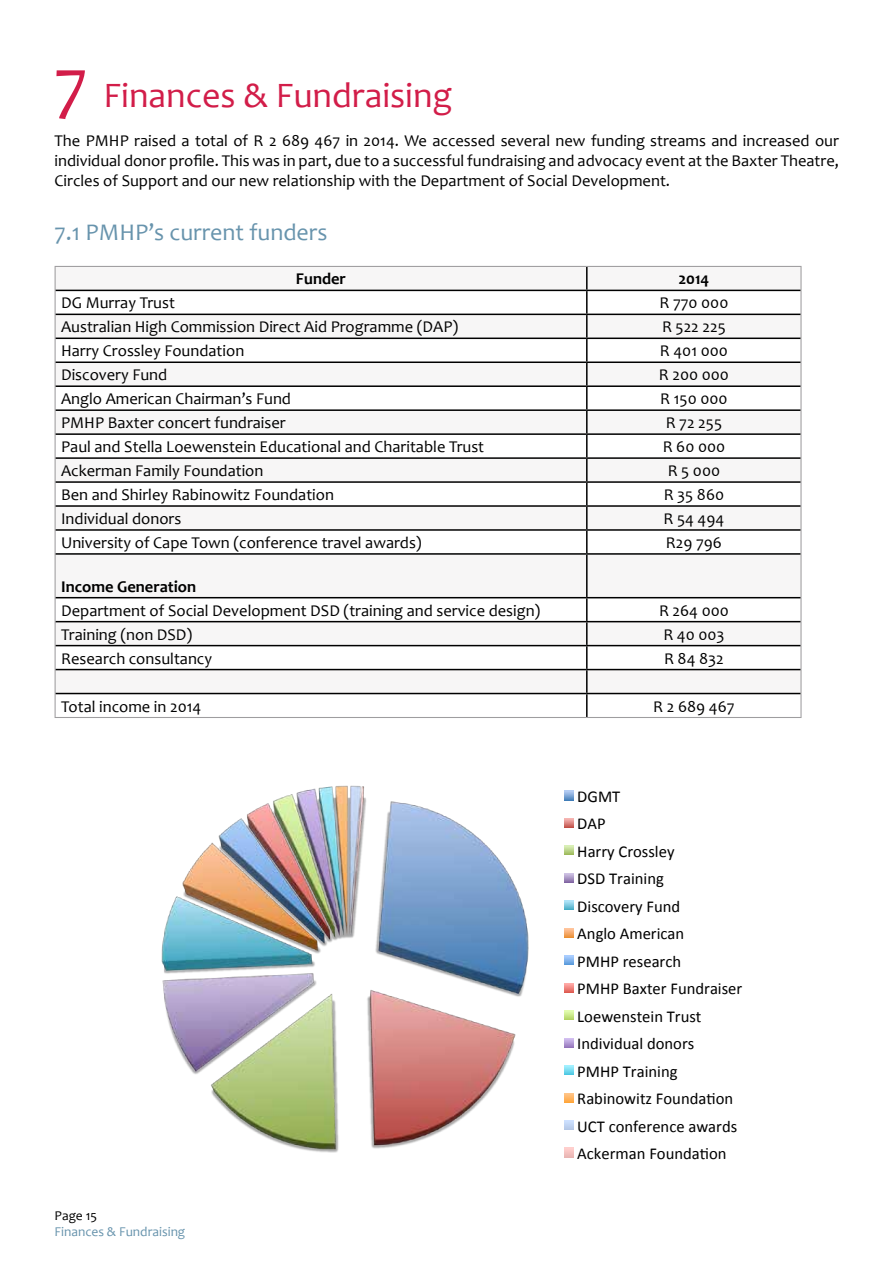
<style>
.page{position:relative;width:893px;height:1263px;background:#fff}
.page>*{position:absolute;margin:0;border:0;box-sizing:border-box;transform-origin:0 0}
.t1{font:36px "Candara";color:#d21d49}
.t2{font:24px "Candara";color:#6894ad}
.t3{font:16.65px/27.5px "Calibri";color:#000}
.t4{font:16.5px/19.8px "Candara";color:#000;text-align:justify}
.t5{font:700 16.5px "Candara";color:#000}
.t6{font:13.5px "Candara";color:#6894ad}
.t7{font:13.5px "Candara";color:#000}
.s1{font-size:72px}
</style>
<div class="page">
<svg style="left:56px;top:289px;width:744px;height:404px;fill:#f7f6f6"></svg>
<hr style="left:55px;top:266px;width:532px;height:1px;background:#9e9d9f">
<hr style="left:587px;top:266px;width:214px;height:1px;background:#9e9d9f">
<svg style="left:55px;top:267px;width:1px;height:287px"></svg>
<svg style="left:800px;top:267px;width:1px;height:287px"></svg>
<hr style="left:55px;top:554px;width:1px;height:44px;background:#9e9d9f">
<hr style="left:800px;top:554px;width:1px;height:44px;background:#9e9d9f">
<svg style="left:55px;top:598px;width:1px;height:119px"></svg>
<svg style="left:800px;top:598px;width:1px;height:119px"></svg>
<hr style="left:55px;top:717px;width:532px;height:1px;background:#9e9d9f">
<hr style="left:587px;top:717px;width:214px;height:1px;background:#9e9d9f">
<hr style="left:586px;top:267px;width:2px;height:23px;background:#000">
<hr style="left:56px;top:290px;width:531px;height:1px;background:#000">
<hr style="left:587px;top:290px;width:213px;height:1px;background:#000">
<hr style="left:586px;top:291px;width:2px;height:23px;background:#000">
<hr style="left:56px;top:314px;width:531px;height:1px;background:#000">
<hr style="left:587px;top:314px;width:213px;height:1px;background:#000">
<hr style="left:586px;top:315px;width:2px;height:23px;background:#000">
<hr style="left:56px;top:338px;width:531px;height:1px;background:#000">
<hr style="left:587px;top:338px;width:213px;height:1px;background:#000">
<hr style="left:586px;top:339px;width:2px;height:22px;background:#000">
<hr style="left:56px;top:361px;width:531px;height:2px;background:#000">
<hr style="left:587px;top:361px;width:213px;height:2px;background:#000">
<hr style="left:586px;top:363px;width:2px;height:22px;background:#000">
<hr style="left:56px;top:385px;width:531px;height:2px;background:#000">
<hr style="left:587px;top:385px;width:213px;height:2px;background:#000">
<hr style="left:586px;top:387px;width:2px;height:22px;background:#000">
<hr style="left:56px;top:409px;width:531px;height:2px;background:#000">
<hr style="left:587px;top:409px;width:213px;height:2px;background:#000">
<hr style="left:586px;top:411px;width:2px;height:22px;background:#000">
<hr style="left:56px;top:433px;width:531px;height:2px;background:#000">
<hr style="left:587px;top:433px;width:213px;height:2px;background:#000">
<hr style="left:586px;top:435px;width:2px;height:22px;background:#000">
<hr style="left:56px;top:457px;width:531px;height:2px;background:#000">
<hr style="left:587px;top:457px;width:213px;height:2px;background:#000">
<hr style="left:586px;top:459px;width:2px;height:22px;background:#000">
<hr style="left:56px;top:481px;width:531px;height:2px;background:#000">
<hr style="left:587px;top:481px;width:213px;height:2px;background:#000">
<hr style="left:586px;top:483px;width:2px;height:22px;background:#000">
<hr style="left:56px;top:505px;width:531px;height:2px;background:#000">
<hr style="left:587px;top:505px;width:213px;height:2px;background:#000">
<hr style="left:586px;top:507px;width:2px;height:22px;background:#000">
<hr style="left:56px;top:529px;width:531px;height:2px;background:#000">
<hr style="left:587px;top:529px;width:213px;height:2px;background:#000">
<hr style="left:586px;top:531px;width:2px;height:22px;background:#000">
<hr style="left:56px;top:553px;width:531px;height:2px;background:#000">
<hr style="left:587px;top:553px;width:213px;height:2px;background:#000">
<hr style="left:586px;top:555px;width:2px;height:42px;background:#000">
<hr style="left:56px;top:597px;width:531px;height:1px;background:#000">
<hr style="left:587px;top:597px;width:213px;height:1px;background:#000">
<hr style="left:586px;top:598px;width:2px;height:23px;background:#000">
<hr style="left:56px;top:621px;width:531px;height:1px;background:#000">
<hr style="left:587px;top:621px;width:213px;height:1px;background:#000">
<hr style="left:586px;top:622px;width:2px;height:23px;background:#000">
<hr style="left:56px;top:645px;width:531px;height:1px;background:#000">
<hr style="left:587px;top:645px;width:213px;height:1px;background:#000">
<hr style="left:586px;top:646px;width:2px;height:23px;background:#000">
<hr style="left:56px;top:669px;width:531px;height:1px;background:#000">
<hr style="left:587px;top:669px;width:213px;height:1px;background:#000">
<hr style="left:586px;top:670px;width:2px;height:23px;background:#000">
<hr style="left:56px;top:693px;width:531px;height:1px;background:#000">
<hr style="left:587px;top:693px;width:213px;height:1px;background:#000">
<hr style="left:586px;top:694px;width:2px;height:23px;background:#000">
<img style="left:161px;top:785px;width:368px;height:368px">
<svg style="left:564px;top:791px;width:9px;height:9px"></svg>
<svg style="left:564px;top:818px;width:9px;height:9px"></svg>
<svg style="left:564px;top:846px;width:9px;height:9px"></svg>
<svg style="left:564px;top:873px;width:9px;height:9px"></svg>
<svg style="left:564px;top:901px;width:9px;height:9px"></svg>
<svg style="left:564px;top:928px;width:9px;height:9px"></svg>
<svg style="left:564px;top:956px;width:9px;height:9px"></svg>
<svg style="left:564px;top:983px;width:9px;height:9px"></svg>
<svg style="left:564px;top:1010px;width:9px;height:10px"></svg>
<svg style="left:564px;top:1038px;width:9px;height:9px"></svg>
<svg style="left:564px;top:1065px;width:9px;height:10px"></svg>
<svg style="left:564px;top:1093px;width:9px;height:9px"></svg>
<svg style="left:564px;top:1120px;width:9px;height:9px"></svg>
<svg style="left:564px;top:1148px;width:9px;height:9px"></svg>
<h1 class="t1" style="left:54px;top:73px;width:400px"><span class="s1">7</span> Finances &amp; Fundraising</h1>
<p class="t4" style="left:55px;top:131px;width:786px">The PMHP raised a total of R 2 689 467 in 2014. We accessed several new funding streams and increased our individual donor profile. This was in part, due to a successful fundraising and advocacy event at the Baxter Theatre, Circles of Support and our new relationship with the Department of Social Development.</p>
<h2 class="t2" style="left:55px;top:217px;width:274px">7.1 PMHP’s current funders</h2>
<p class="t5" style="left:296px;top:269px;width:51px">Funder</p>
<p class="t5" style="left:678px;top:269px;width:33px">2014</p>
<p class="t4" style="left:61px;top:293px;width:115px">DG Murray Trust</p>
<p class="t4" style="left:659px;top:293px;width:70px">R 770 000</p>
<p class="t4" style="left:61px;top:317px;width:399px">Australian High Commission Direct Aid Programme (DAP)</p>
<p class="t4" style="left:662px;top:317px;width:65px">R 522 225</p>
<p class="t4" style="left:61px;top:341px;width:185px">Harry Crossley Foundation</p>
<p class="t4" style="left:660px;top:341px;width:69px">R 401 000</p>
<p class="t4" style="left:61px;top:365px;width:108px">Discovery Fund</p>
<p class="t4" style="left:659px;top:365px;width:72px">R 200 000</p>
<p class="t4" style="left:61px;top:389px;width:231px">Anglo American Chairman’s Fund</p>
<p class="t4" style="left:660px;top:389px;width:69px">R 150 000</p>
<p class="t4" style="left:61px;top:413px;width:226px">PMHP Baxter concert fundraiser</p>
<p class="t4" style="left:666px;top:413px;width:58px">R 72 255</p>
<p class="t4" style="left:61px;top:437px;width:425px">Paul and Stella Loewenstein Educational and Charitable Trust</p>
<p class="t4" style="left:663px;top:437px;width:64px">R 60 000</p>
<p class="t4" style="left:61px;top:461px;width:204px">Ackerman Family Foundation</p>
<p class="t4" style="left:668px;top:461px;width:54px">R 5 000</p>
<p class="t4" style="left:61px;top:485px;width:274px">Ben and Shirley Rabinowitz Foundation</p>
<p class="t4" style="left:664px;top:485px;width:62px">R 35 860</p>
<p class="t4" style="left:61px;top:509px;width:122px">Individual donors</p>
<p class="t4" style="left:664px;top:509px;width:62px">R 54 494</p>
<p class="t4" style="left:61px;top:532px;width:362px">University of Cape Town (conference travel awards)</p>
<p class="t4" style="left:666px;top:532px;width:58px">R29 796</p>
<p class="t5" style="left:61px;top:576px;width:137px">Income Generation</p>
<p class="t4" style="left:61px;top:600px;width:481px">Department of Social Development DSD (training and service design)</p>
<p class="t4" style="left:659px;top:600px;width:71px">R 264 000</p>
<p class="t4" style="left:61px;top:624px;width:133px">Training (non DSD)</p>
<p class="t4" style="left:663px;top:624px;width:63px">R 40 003</p>
<p class="t4" style="left:61px;top:648px;width:153px">Research consultancy</p>
<p class="t4" style="left:664px;top:648px;width:61px">R 84 832</p>
<p class="t4" style="left:61px;top:696px;width:142px">Total income in 2014</p>
<p class="t4" style="left:653px;top:696px;width:83px">R 2 689 467</p>
<p class="t7" style="left:55px;top:1207px;width:44px">Page 15</p>
<p class="t6" style="left:55px;top:1223px;width:132px">Finances &amp; Fundraising</p>
<p class="t3" style="left:577px;top:783px;width:167px">DGMT<br>DAP<br>Harry Crossley<br>DSD Training<br>Discovery Fund<br>Anglo American<br>PMHP research<br>PMHP Baxter Fundraiser<br>Loewenstein Trust<br>Individual donors<br>PMHP Training<br>Rabinowitz FoundaEon<br>UCT conference awards<br>Ackerman FoundaEon</p>
</div>
